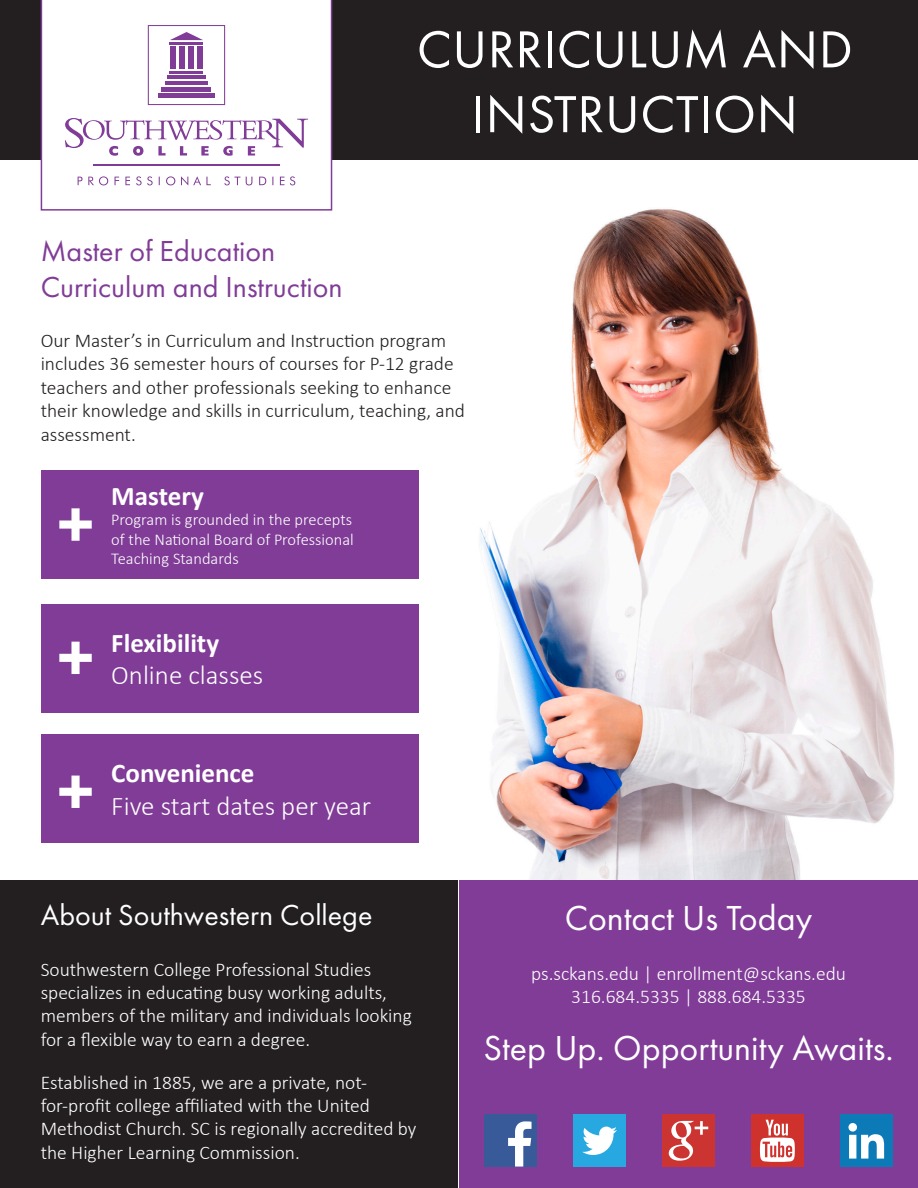
<style>
.page{position:relative;width:918px;height:1188px;background:#fff}
.page>*{position:absolute;margin:0;border:0;box-sizing:border-box;transform-origin:0 0}
.t1{font:54px/64.8px "Futura PT";letter-spacing:.01em;color:#fff;text-align:center}
.t2{font:36px "Futura PT";color:#fff}
.t3{font:30px "Futura PT";color:#803c97}
.t4{font:30px "Futura PT";color:#fff}
.t5{font:300 27px "Calibri";color:#fff}
.t6{font:700 27px "Calibri";color:#fff}
.t7{font:300 19.5px/23.4px "Calibri";color:#fff}
.t8{font:300 19.5px/23.4px "Calibri";color:#231f20}
.t9{font:300 16.5px "Calibri";color:#fff}
</style>
<div class="page">
<img style="left:412px;top:209px;width:483px;height:671px">
<div style="left:0;top:0;width:918px;height:159px;background:#231f20"></div>
<div style="left:0;top:880px;width:458px;height:308px;background:#231f20"></div>
<div style="left:41px;top:0;width:291px;height:211px;background:#fff"></div>
<div style="left:41px;top:604px;width:377px;height:108px;background:#803c97"></div>
<svg style="left:59px;top:642px;width:33px;height:32px"></svg>
<div style="left:41px;top:734px;width:377px;height:109px;background:#803c97"></div>
<svg style="left:59px;top:776px;width:33px;height:32px"></svg>
<div style="left:41px;top:470px;width:377px;height:109px;background:#803c97"></div>
<svg style="left:59px;top:508px;width:33px;height:33px"></svg>
<div style="left:459px;top:880px;width:459px;height:308px;background:#803c97"></div>
<div style="left:484px;top:1115px;width:53px;height:52px;background:#395a99"></div>
<svg style="left:508px;top:1121px;width:24px;height:46px"></svg>
<div style="left:573px;top:1115px;width:53px;height:52px;background:#27a8e0"></div>
<svg style="left:582px;top:1127px;width:35px;height:28px"></svg>
<div style="left:751px;top:1115px;width:53px;height:52px;background:#cf322d"></div>
<svg style="left:760px;top:1120px;width:35px;height:42px"></svg>
<div style="left:662px;top:1115px;width:53px;height:52px;background:#cc3431"></div>
<svg style="left:669px;top:1121px;width:39px;height:40px"></svg>
<div style="left:840px;top:1115px;width:52px;height:52px;background:#0c7ab6"></div>
<svg style="left:848px;top:1123px;width:36px;height:36px"></svg>
<hr style="left:93px;top:165px;width:187px;height:1px;background:#803c97">
<svg style="left:148px;top:25px;width:77px;height:80px;background:#d4bedc"></svg>
<svg style="left:65px;top:118px;width:243px;height:38px;background:#e5d8ea"></svg>
<svg style="left:78px;top:176px;width:217px;height:10px"></svg>
<p class="t1" style="left:417px;top:17px;width:437px">CURRICULUM AND<br>INSTRUCTION</p>
<p class="t3" style="left:41px;top:233px;width:236px">Master of Education</p>
<p class="t3" style="left:41px;top:269px;width:303px">Curriculum and Instruction</p>
<p class="t8" style="left:41px;top:329px;width:426px">Our Master’s in Curriculum and Instruction program includes 36 semester hours of courses for P-12 grade teachers and other professionals seeking to enhance their knowledge and skills in curriculum, teaching, and assessment.</p>
<p class="t6" style="left:111px;top:479px;width:94px">Mastery</p>
<p class="t9" style="left:111px;top:509px;width:242px">Program is grounded in the precepts</p>
<p class="t9" style="left:111px;top:529px;width:244px">of the National Board of Professional</p>
<p class="t9" style="left:111px;top:549px;width:129px">Teaching Standards</p>
<p class="t6" style="left:111px;top:626px;width:109px">Flexibility</p>
<p class="t5" style="left:111px;top:659px;width:153px">Online classes</p>
<p class="t6" style="left:111px;top:756px;width:145px">Convenience</p>
<p class="t5" style="left:111px;top:789px;width:261px">Five start dates per year</p>
<p class="t4" style="left:41px;top:897px;width:333px">About Southwestern College</p>
<p class="t7" style="left:41px;top:957px;width:373px">Southwestern College Professional Studies specializes in educating busy working adults, members of the military and individuals looking for a flexible way to earn a degree.</p>
<p class="t7" style="left:41px;top:1070px;width:377px">Established in 1885, we are a private, not&shy;for-profit college affiliated with the United Methodist Church. SC is regionally accredited by the Higher Learning Commission.</p>
<p class="t2" style="left:565px;top:896px;width:249px">Contact Us Today</p>
<p class="t7" style="left:531px;top:962px;width:316px">ps.sckans.edu | enrollment@sckans.edu</p>
<p class="t7" style="left:571px;top:985px;width:236px">316.684.5335 | 888.684.5335</p>
<p class="t2" style="left:483px;top:1027px;width:412px">Step Up. Opportunity Awaits.</p>
</div>
